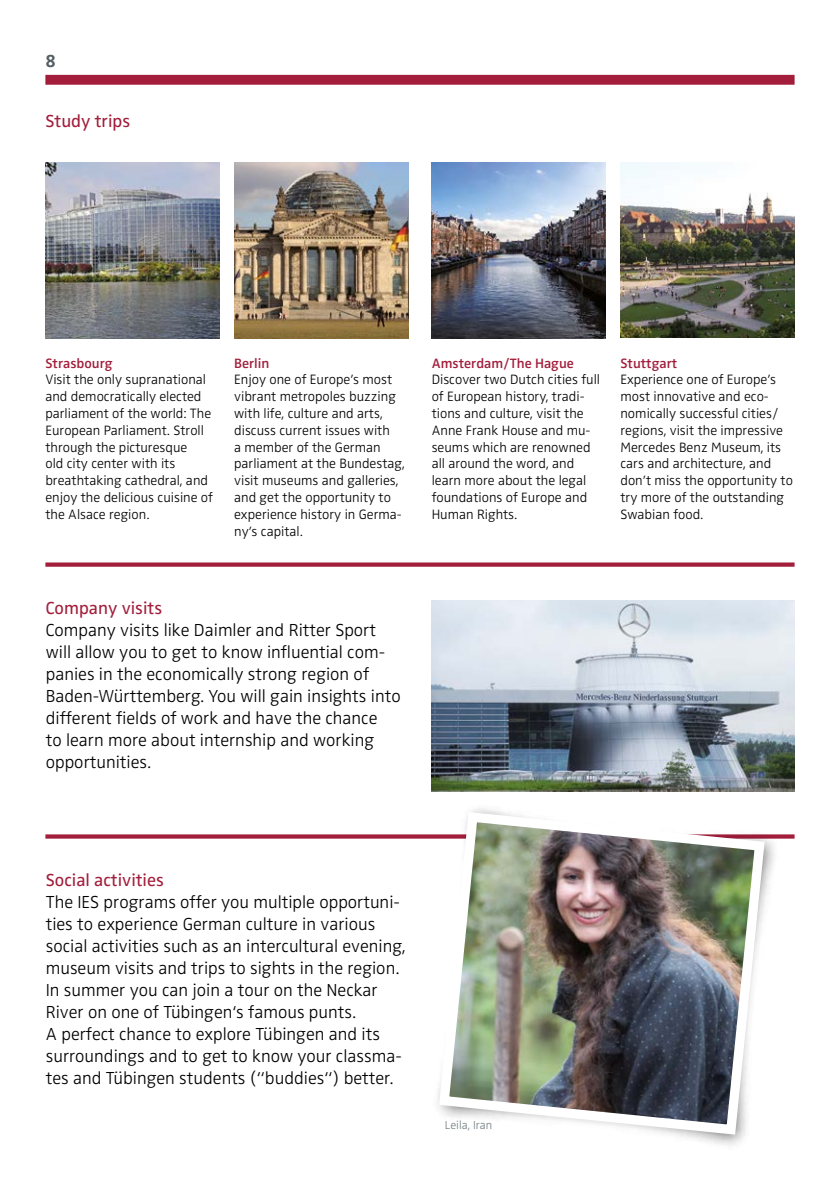
<style>
.page{position:relative;width:840px;height:1191px;background:#fff}
.page>*{position:absolute;margin:0;border:0;box-sizing:border-box;transform-origin:0 0}
.t1{font:300 18px/22px "Zwo OT";color:#000}
.t2{font:18px "Zwo OT";color:#a21e3b}
.t3{font:700 18px "Zwo OT";color:#535d62}
.t4{font:300 14px/16.8px "Zwo OT";color:#000}
.t5{font:600 14px "Zwo OT";color:#a21e3b}
.t6{font:300 12px "Zwo OT";color:#768086}
</style>
<div class="page">
<div style="left:45px;top:75px;width:749px;height:10px;background:#a21e3b"></div>
<div style="left:45px;top:562px;width:749px;height:5px;background:#a21e3b"></div>
<svg style="left:45px;top:834px;width:749px;height:4px;background:#ab344e"></svg>
<img style="left:45px;top:162px;width:174px;height:176px">
<img style="left:431px;top:162px;width:174px;height:176px">
<img style="left:234px;top:162px;width:174px;height:176px">
<img style="left:620px;top:162px;width:174px;height:176px">
<img style="left:423px;top:791px;width:365px;height:355px">
<img style="left:434px;top:807px;width:335px;height:332px">
<img style="left:431px;top:600px;width:363px;height:191px">
<p class="t3" style="left:45px;top:50px;width:12px">8</p>
<p class="t2" style="left:45px;top:111px;width:86px">Study trips</p>
<p class="t5" style="left:45px;top:355px;width:69px">Strasbourg</p>
<p class="t4" style="left:45px;top:371px;width:169px">Visit the only supranational and democratically elected parliament of the world: The<br>European Parliament. Stroll through the picturesque<br>old city center with its breathtaking cathedral, and enjoy the delicious cuisine of the Alsace region.</p>
<p class="t5" style="left:234px;top:355px;width:37px">Berlin</p>
<p class="t4" style="left:234px;top:371px;width:172px">Enjoy one of Europe’s most vibrant metropoles buzzing with life, culture and arts, discuss current issues with<br>a member of the German parliament at the Bundestag, visit museums and galleries, and get the opportunity to experience history in Germa&shy;ny’s capital.</p>
<p class="t2" style="left:46px;top:597px;width:118px">Company visits</p>
<p class="t1" style="left:46px;top:619px;width:356px">Company visits like Daimler and Ritter Sport will allow you to get to know influential com&shy;panies in the economically strong region of Baden-Württemberg. You will gain insights into different fields of work and have the chance<br>to learn more about internship and working opportunities.</p>
<p class="t5" style="left:431px;top:355px;width:144px">Amsterdam/The Hague</p>
<p class="t4" style="left:431px;top:371px;width:170px">Discover two Dutch cities full of European history, tradi&shy;tions and culture, visit the<br>Anne Frank House and mu&shy;seums which are renowned all around the word, and learn more about the legal foundations of Europe and<br>Human Rights.</p>
<p class="t5" style="left:620px;top:355px;width:58px">Stuttgart</p>
<p class="t4" style="left:620px;top:371px;width:174px">Experience one of Europe’s most innovative and eco&shy;nomically successful cities/ regions, visit the impressive<br>Mercedes Benz Museum, its cars and architecture, and don’t miss the opportunity to try more of the outstanding<br>Swabian food.</p>
<p class="t2" style="left:46px;top:869px;width:119px">Social activities</p>
<p class="t1" style="left:46px;top:891px;width:361px">The IES programs offer you multiple opportuni&shy;ties to experience German culture in various social activities such as an intercultural evening, museum visits and trips to sights in the region.<br>In summer you can join a tour on the Neckar River on one of Tübingen‘s famous punts.<br>A perfect chance to explore Tübingen and its surroundings and to get to know your classma&shy;tes and Tübingen students (“buddies“) better.</p>
<p class="t6" style="left:444px;top:1117px;width:49px">Leila, Iran</p>
</div>
